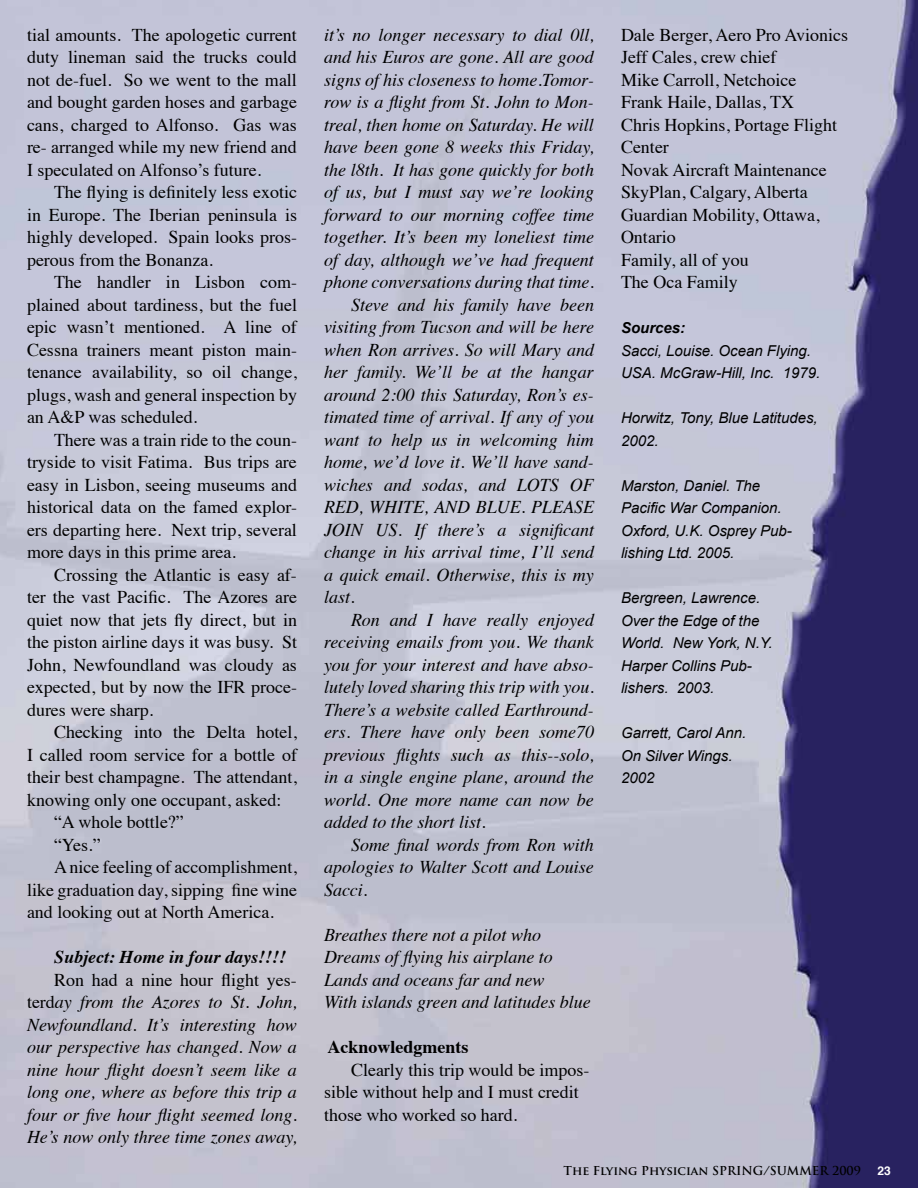
<style>
.page{position:relative;width:918px;height:1188px;background:#fff}
.page>*{position:absolute;margin:0;border:0;box-sizing:border-box;transform-origin:0 0}
.t1{font:italic 18px/22.5px "Times";color:#000;text-align:justify}
.t2{font:18px/22.5px "Times";color:#000;text-align:justify}
.t3{font:italic 700 18px "Times";color:#000}
.t4{font:700 18px "Times";color:#000}
.t5{font:italic 15px/22.5px "Arial";color:#000}
.t6{font:italic 700 15px "Arial";color:#000}
.t7{font:700 12px "Trajan Pro";color:#000}
.t8{font:700 12px "Helvetica";color:#fff}
.s1{font-style:normal}
</style>
<div class="page">
<img style="left:0;top:0;width:918px;height:1188px">
<p class="t2" style="left:27px;top:22px;width:272px">tial amounts. The apologetic current duty lineman said the trucks could not de-fuel. So we went to the mall and bought garden hoses and garbage cans, charged to Alfonso. Gas was re- arranged while my new friend and I speculated on Alfonso’s future.</p>
<p class="t2" style="left:27px;top:179px;width:272px;text-indent:27px">The flying is definitely less exotic in Europe. The Iberian peninsula is highly developed. Spain looks pros&shy;perous from the Bonanza.</p>
<p class="t2" style="left:27px;top:269px;width:272px;text-indent:27px">The handler in Lisbon com&shy;plained about tardiness, but the fuel epic wasn’t mentioned. A line of Cessna trainers meant piston main&shy;tenance availability, so oil change, plugs, wash and general inspection by an A&amp;P was scheduled.</p>
<p class="t2" style="left:27px;top:427px;width:272px;text-indent:27px">There was a train ride to the coun&shy;tryside to visit Fatima. Bus trips are easy in Lisbon, seeing museums and historical data on the famed explor&shy;ers departing here. Next trip, several more days in this prime area.</p>
<p class="t2" style="left:27px;top:562px;width:272px;text-indent:27px">Crossing the Atlantic is easy af&shy;ter the vast Pacific. The Azores are quiet now that jets fly direct, but in the piston airline days it was busy. St John, Newfoundland was cloudy as expected, but by now the IFR proce&shy;dures were sharp.</p>
<p class="t2" style="left:54px;top:719px;width:244px">Checking into the Delta hotel,</p>
<p class="t2" style="left:27px;top:742px;width:271px">I called room service for a bottle of</p>
<p class="t2" style="left:27px;top:764px;width:272px">their best champagne. The attendant,</p>
<p class="t2" style="left:27px;top:787px;width:256px">knowing only one occupant, asked:</p>
<p class="t2" style="left:54px;top:809px;width:131px">“A whole bottle?”</p>
<p class="t2" style="left:54px;top:832px;width:48px">“Yes.”</p>
<p class="t2" style="left:54px;top:854px;width:245px">A nice feeling of accomplishment,</p>
<p class="t2" style="left:27px;top:877px;width:271px">like graduation day, sipping fine wine</p>
<p class="t2" style="left:27px;top:899px;width:248px">and looking out at North America.</p>
<p class="t3" style="left:54px;top:940px;width:234px">Subject: Home in four days!!!!</p>
<p class="t1" style="left:27px;top:967px;width:272px;text-indent:27px"><span class="s1">Ron had a nine hour flight yes&shy;terd</span>ay from the Azores to St. John, Newfoundland. It’s interesting how our perspective has changed. Now a nine hour flight doesn’t seem like a long one, where as before this trip a four or five hour flight seemed long.<br>He’s now only three time zones away,</p>
<p class="t1" style="left:324px;top:22px;width:272px">it’s no longer necessary to dial 0ll,</p>
<p class="t1" style="left:324px;top:45px;width:271px">and his Euros are gone. All are good</p>
<p class="t1" style="left:324px;top:67px;width:271px">signs of his closeness to home.Tomor-</p>
<p class="t1" style="left:324px;top:90px;width:271px">row is a flight from St. John to Mon-</p>
<p class="t1" style="left:324px;top:112px;width:271px">treal, then home on Saturday. He will</p>
<p class="t1" style="left:324px;top:135px;width:271px">have been gone 8 weeks this Friday,</p>
<p class="t1" style="left:324px;top:157px;width:271px">the l8th. It has gone quickly for both</p>
<p class="t1" style="left:324px;top:180px;width:271px">of us, but I must say we’re looking</p>
<p class="t1" style="left:324px;top:202px;width:271px">forward to our morning coffee time</p>
<p class="t1" style="left:324px;top:225px;width:271px">together. It’s been my loneliest time</p>
<p class="t1" style="left:324px;top:247px;width:272px">of day, although we’ve had frequent</p>
<p class="t1" style="left:324px;top:270px;width:271px">phone conversations during that time.</p>
<p class="t1" style="left:351px;top:292px;width:244px">Steve and his family have been</p>
<p class="t1" style="left:324px;top:315px;width:271px">visiting from Tucson and will be here</p>
<p class="t1" style="left:324px;top:337px;width:271px">when Ron arrives. So will Mary and</p>
<p class="t1" style="left:324px;top:360px;width:272px">her family. We’ll be at the hangar</p>
<p class="t1" style="left:324px;top:382px;width:271px">around 2:00 this Saturday, Ron’s es-</p>
<p class="t1" style="left:324px;top:405px;width:272px">timated time of arrival. If any of you</p>
<p class="t1" style="left:324px;top:427px;width:271px">want to help us in welcoming him</p>
<p class="t1" style="left:324px;top:450px;width:271px">home, we’d love it. We’ll have sand-</p>
<p class="t1" style="left:324px;top:472px;width:271px">wiches and sodas, and LOTS OF</p>
<p class="t1" style="left:324px;top:495px;width:272px">RED, WHITE, AND BLUE. PLEASE</p>
<p class="t1" style="left:324px;top:517px;width:272px">JOIN US. If there’s a significant</p>
<p class="t1" style="left:324px;top:540px;width:272px">change in his arrival time, I’ll send</p>
<p class="t1" style="left:324px;top:562px;width:271px">a quick email. Otherwise, this is my</p>
<p class="t1" style="left:324px;top:585px;width:32px">last.</p>
<p class="t1" style="left:351px;top:607px;width:244px">Ron and I have really enjoyed</p>
<p class="t1" style="left:324px;top:630px;width:271px">receiving emails from you. We thank</p>
<p class="t1" style="left:324px;top:652px;width:271px">you for your interest and have abso-</p>
<p class="t1" style="left:324px;top:675px;width:271px">lutely loved sharing this trip with you.</p>
<p class="t1" style="left:324px;top:697px;width:271px">There’s a website called Earthround-</p>
<p class="t1" style="left:324px;top:720px;width:272px">ers. There have only been some70</p>
<p class="t1" style="left:324px;top:742px;width:271px">previous flights such as this--solo,</p>
<p class="t1" style="left:324px;top:765px;width:271px">in a single engine plane, around the</p>
<p class="t1" style="left:324px;top:787px;width:271px">world. One more name can now be</p>
<p class="t1" style="left:324px;top:810px;width:163px">added to the short list.</p>
<p class="t1" style="left:351px;top:832px;width:244px">Some final words from Ron with</p>
<p class="t1" style="left:324px;top:855px;width:271px">apologies to Walter Scott and Louise</p>
<p class="t1" style="left:324px;top:877px;width:45px">Sacci.</p>
<p class="t1" style="left:324px;top:922px;width:268px;text-align:left">Breathes there not a pilot who<br>Dreams of flying his airplane to<br>Lands and oceans far and new<br>With islands green and latitudes blue</p>
<p class="t4" style="left:328px;top:1030px;width:142px">Acknowledgments</p>
<p class="t2" style="left:324px;top:1057px;width:267px;text-align:left;text-indent:27px">Clearly this trip would be impos&shy;sible without help and I must credit those who worked so hard.</p>
<p class="t2" style="left:621px;top:22px;width:229px;text-align:left">Dale Berger, Aero Pro Avionics<br>Jeff Cales, crew chief<br>Mike Carroll, Netchoice<br>Frank Haile, Dallas, TX<br>Chris Hopkins, Portage Flight<br>Center<br>Novak Aircraft Maintenance<br>SkyPlan, Calgary, Alberta<br>Guardian Mobility, Ottawa,<br>Ontario<br>Family, all of you<br>The Oca Family</p>
<p class="t6" style="left:621px;top:318px;width:66px">Sources:</p>
<p class="t5" style="left:621px;top:339px;width:201px">Sacci, Louise. Ocean Flying.<br>USA. McGraw-Hill, Inc. 1979.</p>
<p class="t5" style="left:621px;top:407px;width:198px">Horwitz, Tony, Blue Latitudes,<br>2002.</p>
<p class="t5" style="left:621px;top:474px;width:172px">Marston, Daniel. The<br>Pacific War Companion.<br>Oxford, U.K. Osprey Pub&shy;lishing Ltd. 2005.</p>
<p class="t5" style="left:621px;top:587px;width:153px">Bergreen, Lawrence.<br>Over the Edge of the<br>World. New York, N.Y.<br>Harper Collins Pub&shy;lishers. 2003.</p>
<p class="t5" style="left:621px;top:722px;width:127px">Garrett, Carol Ann.<br>On Silver Wings.<br>2002</p>
<p class="t7" style="left:563px;top:1163px;width:299px">The Flying Physician SPRING/SUMMER 2009</p>
<p class="t8" style="left:878px;top:1161px;width:15px">23</p>
</div>
